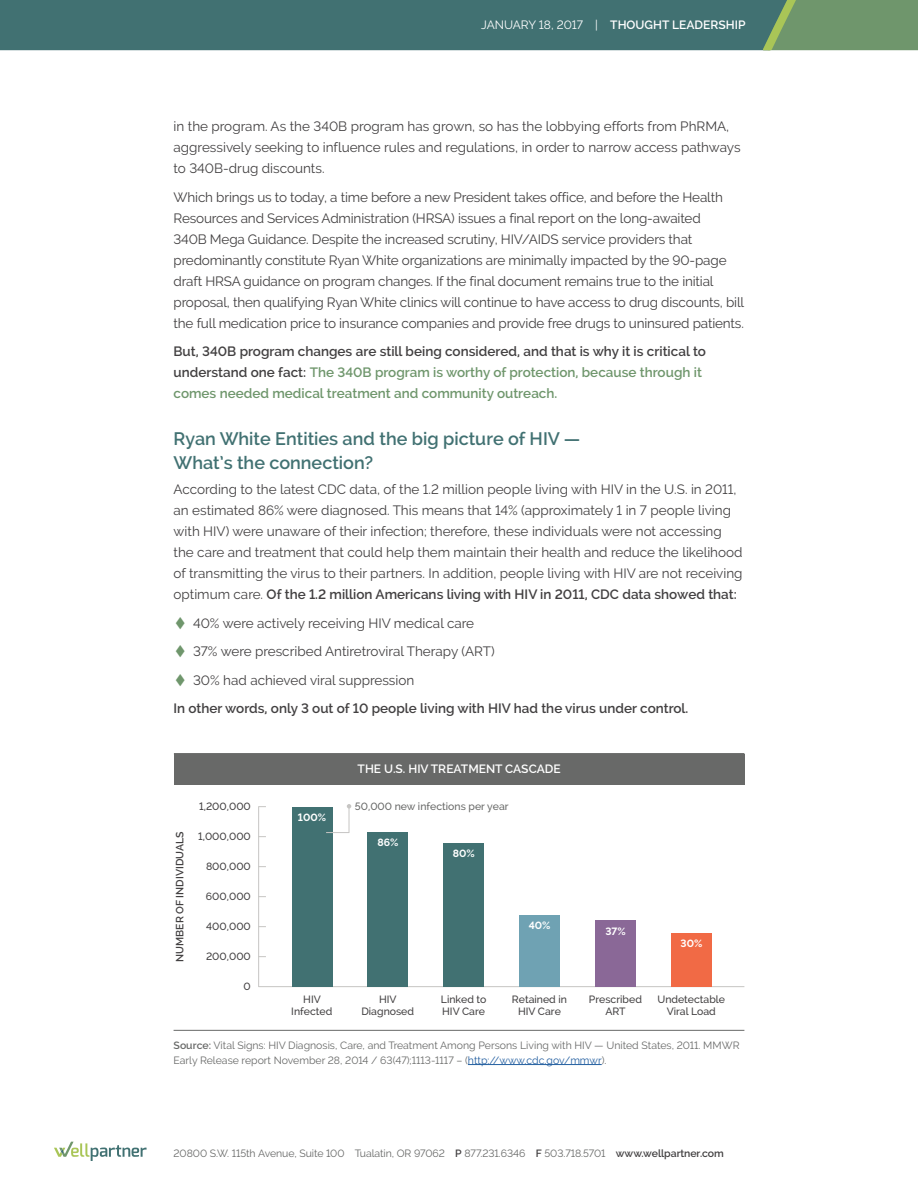
<style>
.page{position:relative;width:918px;height:1188px;background:#fff}
.page>*{position:absolute;margin:0;border:0;box-sizing:border-box;transform-origin:0 0}
.Subhead_1__Default{font:600 18px/24px "Raleway";color:#417172}
.Body_Copy_2__default{font:13.5px/21px "Raleway";letter-spacing:-.01em;color:#424041}
.Body_Copy_1__less_sp{font:13.5px/21px "Raleway";color:#424041}
.Body_Copy_2__default-2{font:600 13.5px/21px "Raleway";color:#6f966c}
.Bullet_Body_Copy_1_1{font:13.5px "Raleway";color:#424041}
.Body_Copy_2__default-3{font:600 13.5px "Raleway";color:#424041}
.Content_type{font:600 12px "Raleway";color:#fff}
.Table_Header{font:600 12px "Raleway";color:#fff}
.Table_Caption_Notes{font:10.5px/15px "Raleway";color:#686968}
.Table__X-axis{font:500 10.5px/12px "Raleway";color:#424041;text-align:center}
.Table__Y-axis{font:500 10.5px "Raleway";color:#424041}
.Table__Y-axis-2{font:500 10.5px "Raleway";color:#686968}
.Table__X-axis-2{font:600 10.5px "Raleway";color:#424041}
.Number_2__smaller{font:700 10.5px "Raleway";color:#fff}
.s1{font-weight:400}
.s2{color:#424041}
.s3{font-weight:600}
.s4{color:#6f966c}
.s5{color:#225ea0}
.s6{font-weight:600;color:#424041}
</style>
<div class="page">
<svg style="left:54px;top:1142px;width:93px;height:19px"></svg>
<svg style="left:0;top:0;width:918px;height:50px;background:#487770"></svg>
<div style="left:174px;top:754px;width:570px;height:30px;background:#686968"></div>
<hr style="left:174px;top:753px;width:570px;height:2px;background:#686968">
<hr style="left:174px;top:1030px;width:570px;height:1px;background:#686968">
<hr style="left:468px;top:1064px;width:134px;height:1px;background:#225ea0">
<hr style="left:258px;top:986px;width:486px;height:1px;background:#c6c5c3">
<hr style="left:258px;top:806px;width:1px;height:181px;background:#c6c5c3">
<div style="left:292px;top:807px;width:40px;height:180px;background:#417172"></div>
<div style="left:368px;top:832px;width:40px;height:155px;background:#417172"></div>
<div style="left:444px;top:843px;width:40px;height:144px;background:#417172"></div>
<div style="left:519px;top:915px;width:41px;height:72px;background:#6fa2b3"></div>
<div style="left:595px;top:920px;width:41px;height:67px;background:#8a6897"></div>
<div style="left:671px;top:933px;width:41px;height:54px;background:#f16a45"></div>
<svg style="left:326px;top:804px;width:25px;height:29px"></svg>
<p class="Content_type" style="left:481px;top:18px;width:266px"><span class="s1">JANUARY 18, 2017 |</span> THOUGHT LEADERSHIP</p>
<p class="Body_Copy_2__default" style="left:174px;top:116px;width:569px">in the program. As the 340B program has grown, so has the lobbying efforts from PhRMA, aggressively seeking to influence rules and regulations, in order to narrow access pathways to 340B-drug discounts.</p>
<p class="Body_Copy_2__default" style="left:174px;top:187px;width:572px">Which brings us to today, a time before a new President takes office, and before the Health Resources and Services Administration (HRSA) issues a final report on the long-awaited<br>340B Mega Guidance. Despite the increased scrutiny, HIV/AIDS service providers that predominantly constitute Ryan White organizations are minimally impacted by the 90-page draft HRSA guidance on program changes. If the final document remains true to the initial proposal, then qualifying Ryan White clinics will continue to have access to drug discounts, bill the full medication price to insurance companies and provide free drugs to uninsured patients.</p>
<p class="Body_Copy_2__default-2" style="left:174px;top:341px;width:534px"><span class="s2">But, 340B program changes are still being considered, and that is why it is critical to understand one fact:</span> The 340B program is worthy of protection, because through it comes needed medical treatment and community outreach.</p>
<p class="Subhead_1__Default" style="left:174px;top:427px;width:408px">Ryan White Entities and the big picture of HIV —<br>What’s the connection?</p>
<p class="Body_Copy_1__less_sp" style="left:174px;top:479px;width:571px">According to the latest CDC data, of the 1.2 million people living with HIV in the U.S. in 2011, an estimated 86% were diagnosed. This means that 14% (approximately 1 in 7 people living with HIV) were unaware of their infection; therefore, these individuals were not accessing the care and treatment that could help them maintain their health and reduce the likelihood of transmitting the virus to their partners. In addition, people living with HIV are not receiving optimum care. <span class="s3">Of the 1.2 million Americans living with HIV in 2011, CDC data showed that:</span></p>
<p class="Bullet_Body_Copy_1_1" style="left:174px;top:615px;width:302px"><span class="s4">▲</span> 40% were actively receiving HIV medical care</p>
<p class="Bullet_Body_Copy_1_1" style="left:174px;top:644px;width:323px"><span class="s4">▲</span> 37% were prescribed Antiretroviral Therapy (ART)</p>
<p class="Bullet_Body_Copy_1_1" style="left:174px;top:672px;width:242px"><span class="s4">▲</span> 30% had achieved viral suppression</p>
<p class="Body_Copy_2__default-3" style="left:174px;top:701px;width:516px">In other words, only 3 out of 10 people living with HIV had the virus under control.</p>
<p class="Table__X-axis-2" style="left:174px;top:962px;width:132px;rotate:-90deg">NUMBER OF INDIVIDUALS</p>
<p class="Table__Y-axis" style="left:199px;top:800px;width:53px">1,200,000</p>
<p class="Table__Y-axis" style="left:198px;top:830px;width:54px">1,000,000</p>
<p class="Table__Y-axis" style="left:206px;top:860px;width:46px">800,000</p>
<p class="Table__Y-axis" style="left:206px;top:890px;width:46px">600,000</p>
<p class="Table__Y-axis" style="left:206px;top:920px;width:46px">400,000</p>
<p class="Table__Y-axis" style="left:206px;top:950px;width:46px">200,000</p>
<p class="Table__Y-axis" style="left:244px;top:980px;width:9px">0</p>
<p class="Number_2__smaller" style="left:298px;top:811px;width:30px">100%</p>
<p class="Table_Header" style="left:358px;top:761px;width:205px">THE U.S. HIV TREATMENT CASCADE</p>
<p class="Table__Y-axis-2" style="left:355px;top:800px;width:155px">50,000 new infections per year</p>
<p class="Number_2__smaller" style="left:377px;top:837px;width:23px">86%</p>
<p class="Number_2__smaller" style="left:453px;top:848px;width:24px">80%</p>
<p class="Table__X-axis" style="left:291px;top:993px;width:43px">HIV<br>Infected</p>
<p class="Table__X-axis" style="left:361px;top:993px;width:54px">HIV<br>Diagnosed</p>
<p class="Table__X-axis" style="left:441px;top:993px;width:47px;text-align:left">Linked to<br>HIV Care</p>
<p class="Number_2__smaller" style="left:529px;top:920px;width:23px">40%</p>
<p class="Table__X-axis" style="left:512px;top:993px;width:57px">Retained in<br>HIV Care</p>
<p class="Number_2__smaller" style="left:605px;top:925px;width:22px">37%</p>
<p class="Number_2__smaller" style="left:681px;top:938px;width:23px">30%</p>
<p class="Table__X-axis" style="left:589px;top:993px;width:55px">Prescribed</p>
<p class="Table__X-axis" style="left:605px;top:1005px;width:22px">ART</p>
<p class="Table__X-axis" style="left:658px;top:993px;width:69px">Undetectable</p>
<p class="Table__X-axis" style="left:667px;top:1005px;width:51px">Viral Load</p>
<p class="Table_Caption_Notes" style="left:174px;top:1038px;width:567px"><span class="s3">Source:</span> Vital Signs: HIV Diagnosis, Care, and Treatment Among Persons Living with HIV — United States, 2011. MMWR<br>Early Release report November 28, 2014 / 63(47);1113-1117 – (<span class="s5">http://www.cdc.gov/mmwr</span>).</p>
<p class="Table_Caption_Notes" style="left:174px;top:1146px;width:552px">20800 S.W. 115th Avenue, Suite 100 Tualatin, OR 97062 <span class="s6">P</span> 877.231.6346 <span class="s6">F</span> 503.718.5701 <span class="s6">www.wellpartner.com</span></p>
</div>
